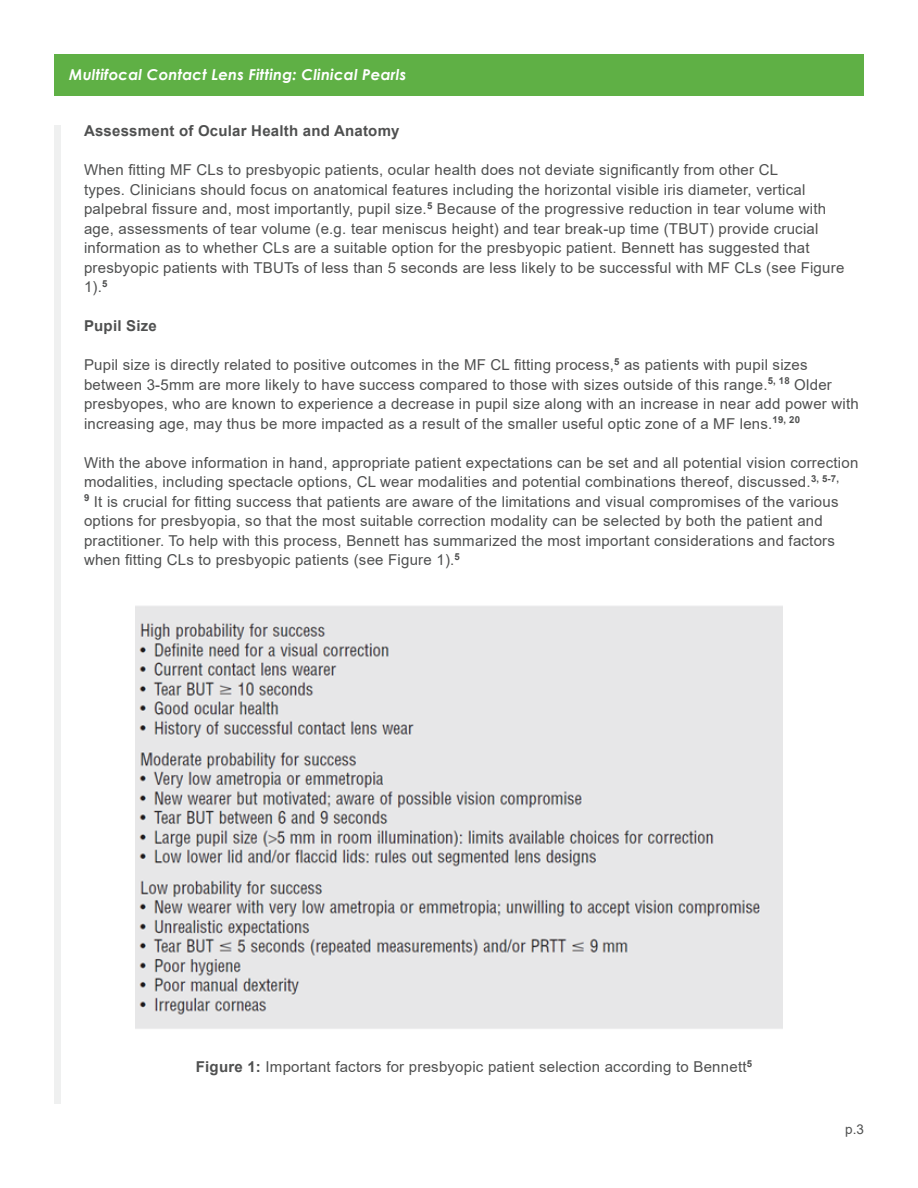
<style>
.page{position:relative;width:918px;height:1188px;background:#fff}
.page>*{position:absolute;margin:0;border:0;box-sizing:border-box;transform-origin:0 0}
.Text{font:15px/19.5px "Arial";letter-spacing:.015em;color:#4f5050}
.t1{font:italic 700 15px "Century Gothic";letter-spacing:.015em;color:#fff}
.Text-2{font:700 15px "Arial";letter-spacing:.015em;color:#4f5050}
.t2{font:13.5px "Arial";color:#4f5050}
.s1{font-weight:700}
</style>
<div class="page">
<div style="left:54px;top:54px;width:810px;height:41px;background:#5fb045"></div>
<div style="left:54px;top:125px;width:7px;height:979px;background:#eff0f0"></div>
<img style="left:135px;top:606px;width:648px;height:423px">
<p class="t1" style="left:69px;top:63px;width:339px">Multifocal Contact Lens Fitting: Clinical Pearls</p>
<p class="Text-2" style="left:84px;top:120px;width:317px">Assessment of Ocular Health and Anatomy</p>
<p class="Text" style="left:84px;top:160px;width:762px">When fitting MF CLs to presbyopic patients, ocular health does not deviate significantly from other CL<br>types. Clinicians should focus on anatomical features including the horizontal visible iris diameter, vertical palpebral fissure and, most importantly, pupil size.<sup>5</sup> Because of the progressive reduction in tear volume with age, assessments of tear volume (e.g. tear meniscus height) and tear break-up time (TBUT) provide crucial information as to whether CLs are a suitable option for the presbyopic patient. Bennett has suggested that presbyopic patients with TBUTs of less than 5 seconds are less likely to be successful with MF CLs (see Figure 1).<sup>5</sup></p>
<p class="Text-2" style="left:84px;top:315px;width:74px">Pupil Size</p>
<p class="Text" style="left:84px;top:355px;width:776px">Pupil size is directly related to positive outcomes in the MF CL fitting process,<sup>5</sup> as patients with pupil sizes between 3-5mm are more likely to have success compared to those with sizes outside of this range.<sup>5,</sup> <sup>18</sup> Older presbyopes, who are known to experience a decrease in pupil size along with an increase in near add power with increasing age, may thus be more impacted as a result of the smaller useful optic zone of a MF lens.<sup>19,</sup> <sup>20</sup></p>
<p class="Text" style="left:84px;top:452px;width:776px">With the above information in hand, appropriate patient expectations can be set and all potential vision correction modalities, including spectacle options, CL wear modalities and potential combinations thereof, discussed.<sup>3,</sup> <sup>5-7,<br>9</sup> It is crucial for fitting success that patients are aware of the limitations and visual compromises of the various options for presbyopia, so that the most suitable correction modality can be selected by both the patient and practitioner. To help with this process, Bennett has summarized the most important considerations and factors when fitting CLs to presbyopic patients (see Figure 1).<sup>5</sup></p>
<p class="Text" style="left:196px;top:1057px;width:558px"><span class="s1">Figure 1:</span> Important factors for presbyopic patient selection according to Bennett<sup>5</sup></p>
<p class="t2" style="left:845px;top:1120px;width:20px">p.3</p>
</div>
